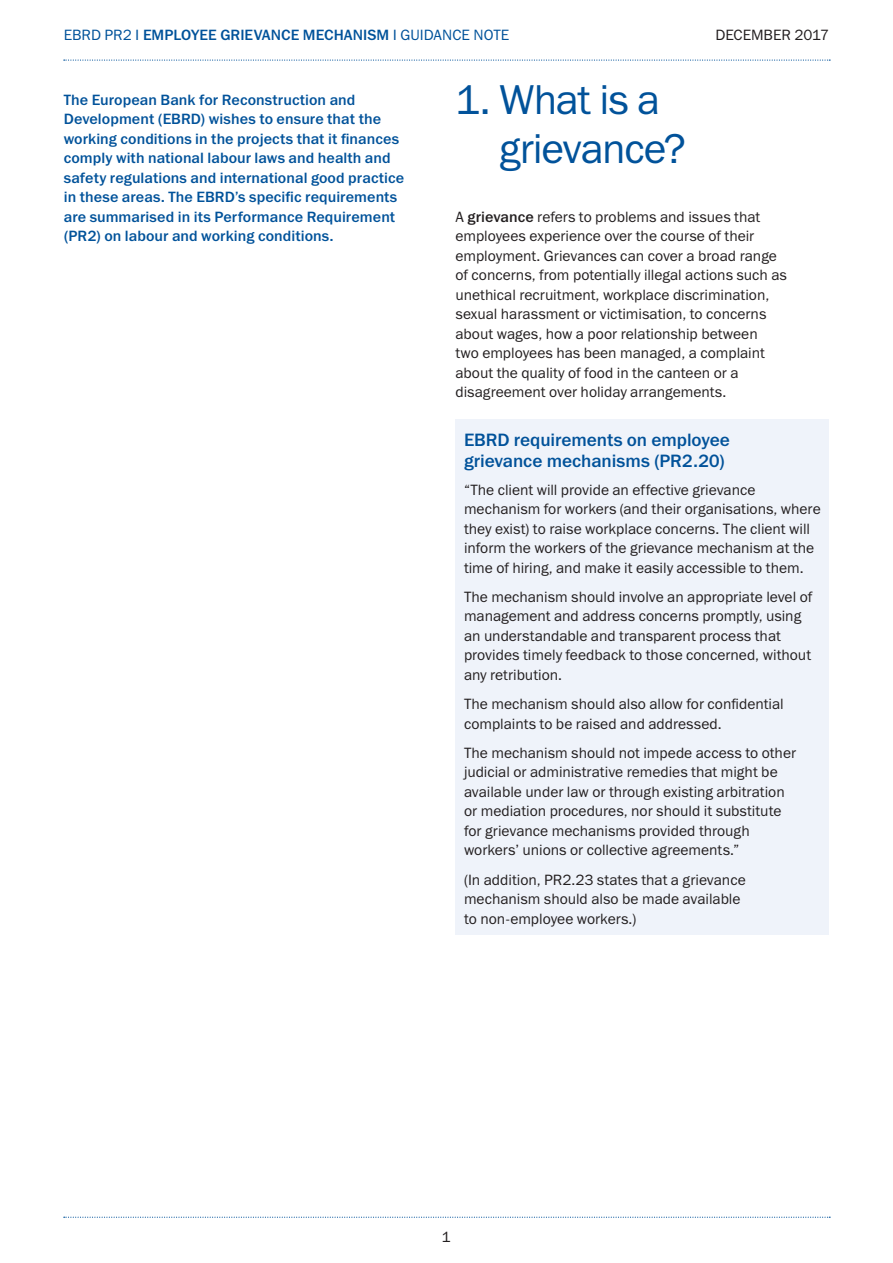
<style>
.page{position:relative;width:893px;height:1263px;background:#fff}
.page>*{position:absolute;margin:0;border:0;box-sizing:border-box;transform-origin:0 0}
.t1{font:42px/48.8px "Franklin Gothic Book ITC";letter-spacing:-.03em;color:#01529a}
.t2{font:18px/21px "Franklin Gothic Medium ITC";letter-spacing:-.005em;color:#01529a}
.t3{font:15px/19.5px "Franklin Gothic Book ITC";color:#231f20}
.t4{font:15px/19.5px "Franklin Gothic Medium ITC";letter-spacing:.005em;color:#01529a}
.s1{font-family:"Franklin Gothic Book ITC"}
.s2{font-family:"Franklin Gothic Medium ITC"}
</style>
<div class="page">
<svg style="left:64px;top:60px;width:766px;height:1px"></svg>
<svg style="left:64px;top:1217px;width:766px;height:1px"></svg>
<div style="left:455px;top:420px;width:374px;height:515px;background:#eff3fa"></div>
<p class="t4" style="left:64px;top:25px;width:447px"><span class="s1">EBRD PR2</span> | EMPLOYEE GRIEVANCE MECHANISM | <span class="s1">GUIDANCE NOTE</span></p>
<p class="t3" style="left:715px;top:25px;width:115px">DECEMBER 2017</p>
<p class="t4" style="left:64px;top:90px;width:342px">The European Bank for Reconstruction and Development (EBRD) wishes to ensure that the working conditions in the projects that it finances comply with national labour laws and health and safety regulations and international good practice in these areas. The EBRD’s specific requirements are summarised in its Performance Requirement (PR2) on labour and working conditions.</p>
<h1 class="t1" style="left:499px;top:75px;width:188px;text-indent:-44px">1. What is a grievance?</h1>
<p class="t3" style="left:455px;top:206px;width:333px">A <span class="s2">grievance</span> refers to problems and issues that employees experience over the course of their employment. Grievances can cover a broad range of concerns, from potentially illegal actions such as unethical recruitment, workplace discrimination, sexual harassment or victimisation, to concerns about wages, how a poor relationship between<br>two employees has been managed, a complaint about the quality of food in the canteen or a disagreement over holiday arrangements.</p>
<p class="t2" style="left:464px;top:429px;width:267px">EBRD requirements on employee grievance mechanisms (PR2.20)</p>
<p class="t3" style="left:464px;top:479px;width:358px">“The client will provide an effective grievance mechanism for workers (and their organisations, where they exist) to raise workplace concerns. The client will inform the workers of the grievance mechanism at the time of hiring, and make it easily accessible to them.</p>
<p class="t3" style="left:464px;top:587px;width:350px">The mechanism should involve an appropriate level of management and address concerns promptly, using an understandable and transparent process that provides timely feedback to those concerned, without any retribution.</p>
<p class="t3" style="left:464px;top:694px;width:321px">The mechanism should also allow for confidential complaints to be raised and addressed.</p>
<p class="t3" style="left:464px;top:743px;width:334px">The mechanism should not impede access to other judicial or administrative remedies that might be available under law or through existing arbitration or mediation procedures, nor should it substitute for grievance mechanisms provided through workers’ unions or collective agreements.”</p>
<p class="t3" style="left:464px;top:869px;width:283px">(In addition, PR2.23 states that a grievance mechanism should also be made available to non‑employee workers.)</p>
<p class="t3" style="left:442px;top:1226px;width:10px">1</p>
</div>
